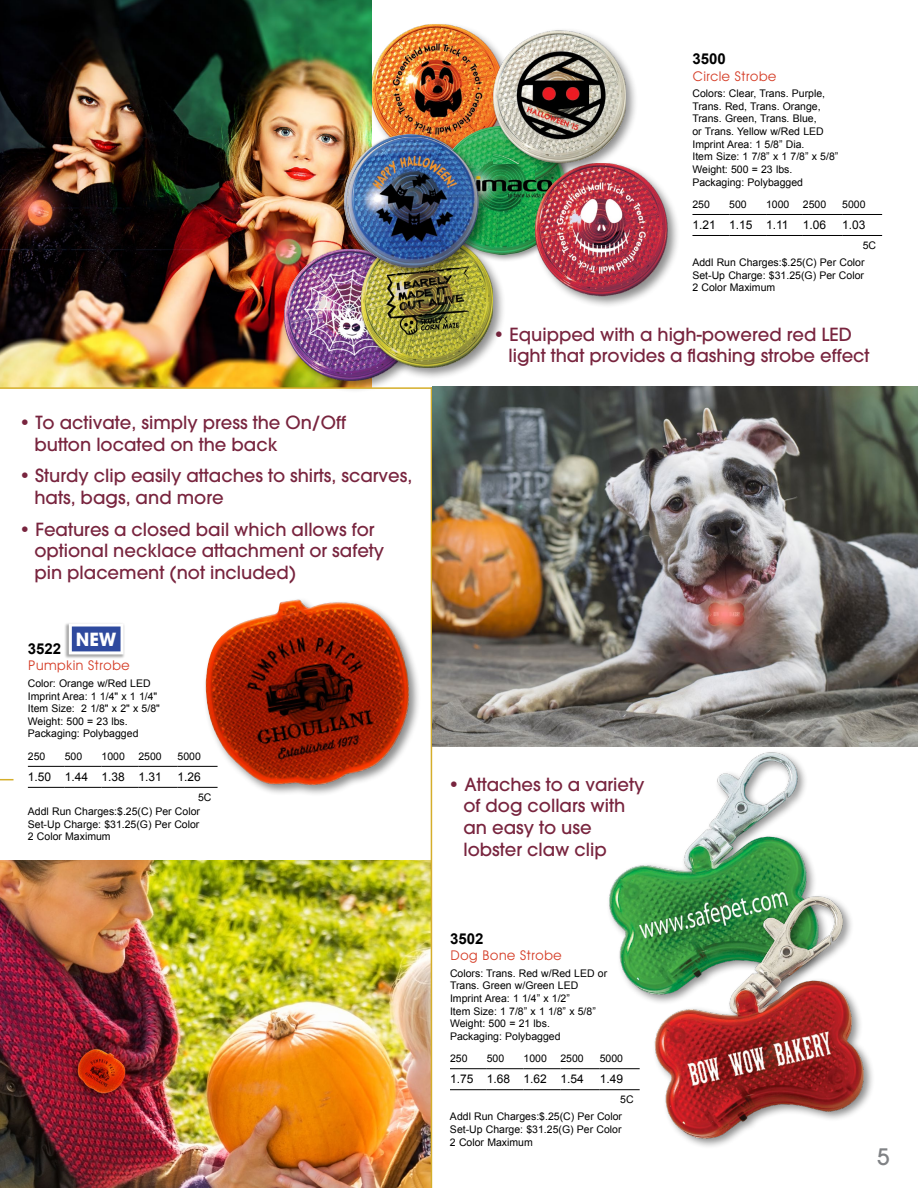
<style>
.page{position:relative;width:918px;height:1188px;background:#fff}
.page>*{position:absolute;margin:0;border:0;box-sizing:border-box;transform-origin:0 0}
.t1{font:500 22.5px "Avant Garde";color:#808285}
.t2{font:500 18px/21.6px "Avant Garde";color:#78243e}
.t3{font:700 18px "Avant Garde";color:#fff}
.t4{font:700 15px "Arial";color:#000}
.t5{font:13.5px "Avant Garde";color:#d53d27}
.t6{font:12px "Arial";color:#000}
.t7{font:10.5px/12.6px "Arial";color:#000}
</style>
<div class="page">
<svg style="left:0;top:779px;width:14px;height:1px"></svg>
<img style="left:372px;top:24px;width:118px;height:107px">
<img style="left:0;top:0;width:372px;height:387px">
<hr style="left:692px;top:214px;width:37px;height:1px;background:#000">
<hr style="left:729px;top:214px;width:37px;height:1px;background:#000">
<hr style="left:766px;top:214px;width:37px;height:1px;background:#000">
<hr style="left:803px;top:214px;width:39px;height:1px;background:#000">
<hr style="left:842px;top:214px;width:40px;height:1px;background:#000">
<hr style="left:692px;top:235px;width:37px;height:1px;background:#000">
<hr style="left:729px;top:235px;width:37px;height:1px;background:#000">
<hr style="left:766px;top:235px;width:37px;height:1px;background:#000">
<hr style="left:803px;top:235px;width:39px;height:1px;background:#000">
<hr style="left:842px;top:235px;width:40px;height:1px;background:#000">
<div style="left:341px;top:131px;width:144px;height:144px;background:#000;opacity:.45"></div>
<div style="left:434px;top:123px;width:140px;height:140px;background:#000;opacity:.45"></div>
<img style="left:436px;top:126px;width:96px;height:129px">
<div style="left:281px;top:245px;width:148px;height:148px;background:#000;opacity:.45"></div>
<img style="left:284px;top:249px;width:74px;height:132px">
<div style="left:358px;top:232px;width:148px;height:149px;background:#000;opacity:.45"></div>
<img style="left:361px;top:235px;width:132px;height:133px">
<div style="left:344px;top:134px;width:147px;height:146px;background:#000;opacity:.45"></div>
<img style="left:347px;top:137px;width:131px;height:131px">
<div style="left:532px;top:160px;width:148px;height:149px;background:#000;opacity:.45"></div>
<img style="left:535px;top:163px;width:132px;height:133px">
<div style="left:490px;top:28px;width:148px;height:149px;background:#000;opacity:.45"></div>
<img style="left:494px;top:31px;width:132px;height:132px">
<hr style="left:28px;top:766px;width:37px;height:1px;background:#000">
<hr style="left:65px;top:766px;width:37px;height:1px;background:#000">
<hr style="left:102px;top:766px;width:36px;height:1px;background:#000">
<hr style="left:138px;top:766px;width:40px;height:1px;background:#000">
<hr style="left:178px;top:766px;width:40px;height:1px;background:#000">
<hr style="left:28px;top:787px;width:37px;height:1px;background:#000">
<hr style="left:65px;top:787px;width:37px;height:1px;background:#000">
<hr style="left:102px;top:787px;width:36px;height:1px;background:#000">
<hr style="left:138px;top:787px;width:40px;height:1px;background:#000">
<hr style="left:178px;top:787px;width:40px;height:1px;background:#000">
<div style="left:64px;top:623px;width:61px;height:37px;background:#000;opacity:.35"></div>
<svg style="left:69px;top:624px;width:55px;height:30px"></svg>
<img style="left:0;top:860px;width:431px;height:328px">
<hr style="left:0;top:387px;width:918px;height:2px;background:#d5ae2a">
<hr style="left:431px;top:387px;width:1px;height:801px;background:#d5ae2a">
<div style="left:203px;top:597px;width:218px;height:200px;background:#000;opacity:.45"></div>
<img style="left:206px;top:600px;width:205px;height:186px">
<hr style="left:450px;top:1068px;width:37px;height:1px;background:#000">
<hr style="left:487px;top:1068px;width:37px;height:1px;background:#000">
<hr style="left:524px;top:1068px;width:36px;height:1px;background:#000">
<hr style="left:560px;top:1068px;width:40px;height:1px;background:#000">
<hr style="left:600px;top:1068px;width:40px;height:1px;background:#000">
<hr style="left:450px;top:1089px;width:37px;height:1px;background:#000">
<hr style="left:487px;top:1089px;width:37px;height:1px;background:#000">
<hr style="left:524px;top:1089px;width:36px;height:1px;background:#000">
<hr style="left:560px;top:1089px;width:40px;height:1px;background:#000">
<hr style="left:600px;top:1089px;width:40px;height:1px;background:#000">
<img style="left:576px;top:746px;width:291px;height:221px">
<img style="left:621px;top:880px;width:252px;height:267px">
<img style="left:432px;top:387px;width:486px;height:359px">
<h2 class="t2" style="left:34px;top:412px;width:313px;text-indent:-15px">• To activate, simply press the On/Off button located on the back</h2>
<h2 class="t2" style="left:34px;top:465px;width:380px;text-indent:-15px">• Sturdy clip easily attaches to shirts, scarves, hats, bags, and more</h2>
<h2 class="t2" style="left:34px;top:518px;width:351px;text-indent:-15px">• Features a closed bail which allows for optional necklace attachment or safety pin placement (not included)</h2>
<h2 class="t3" style="left:76px;top:628px;width:42px">NEW</h2>
<h3 class="t4" style="left:28px;top:639px;width:35px">3522</h3>
<p class="t5" style="left:28px;top:657px;width:104px">Pumpkin Strobe</p>
<p class="t7" style="left:28px;top:677px;width:134px">Color: Orange w/Red LED<br>Imprint Area: 1 1/4" x 1 1/4"<br>Item Size: 2 1/8" x 2" x 5/8"<br>Weight: 500 = 23 lbs.<br>Packaging: Polybagged</p>
<p class="t7" style="left:28px;top:750px;width:19px">250</p>
<p class="t7" style="left:65px;top:750px;width:19px">500</p>
<p class="t7" style="left:102px;top:750px;width:25px">1000</p>
<p class="t7" style="left:138px;top:750px;width:25px">2500</p>
<p class="t7" style="left:178px;top:750px;width:25px">5000</p>
<p class="t6" style="left:28px;top:769px;width:135px">1.50 1.44 1.38 1.31</p>
<p class="t6" style="left:178px;top:769px;width:25px">1.26</p>
<p class="t7" style="left:28px;top:790px;width:185px;line-height:14px;text-indent:170px">5C<br>Addl Run Charges:$.25(C) Per Color</p>
<p class="t7" style="left:28px;top:818px;width:173px">Set-Up Charge: $31.25(G) Per Color<br>2 Color Maximum</p>
<h3 class="t4" style="left:692px;top:49px;width:35px">3500</h3>
<p class="t5" style="left:692px;top:68px;width:86px">Circle Strobe</p>
<p class="t7" style="left:692px;top:87px;width:147px">Colors: Clear, Trans. Purple,<br>Trans. Red, Trans. Orange,<br>Trans. Green, Trans. Blue,<br>or Trans. Yellow w/Red LED<br>Imprint Area: 1 5/8” Dia.<br>Item Size: 1 7/8” x 1 7/8” x 5/8”<br>Weight: 500 = 23 lbs.<br>Packaging: Polybagged</p>
<p class="t7" style="left:692px;top:198px;width:19px">250</p>
<p class="t7" style="left:729px;top:198px;width:19px">500</p>
<p class="t7" style="left:766px;top:198px;width:25px">1000</p>
<p class="t7" style="left:803px;top:198px;width:25px">2500</p>
<p class="t7" style="left:842px;top:198px;width:25px">5000</p>
<p class="t6" style="left:692px;top:217px;width:135px">1.21 1.15 1.11 1.06</p>
<p class="t6" style="left:842px;top:217px;width:25px">1.03</p>
<p class="t7" style="left:692px;top:237px;width:185px;line-height:17px;text-indent:170px">5C<br>Addl Run Charges:$.25(C) Per Color</p>
<p class="t7" style="left:692px;top:269px;width:173px">Set-Up Charge: $31.25(G) Per Color<br>2 Color Maximum</p>
<h2 class="t2" style="left:509px;top:324px;width:363px;text-indent:-15px">• Equipped with a high-powered red LED light that provides a flashing strobe effect</h2>
<h2 class="t2" style="left:463px;top:774px;width:182px;text-indent:-15px">• Attaches to a variety of dog collars with an easy to use lobster claw clip</h2>
<h3 class="t4" style="left:450px;top:929px;width:35px">3502</h3>
<p class="t5" style="left:450px;top:947px;width:114px">Dog Bone Strobe</p>
<p class="t7" style="left:450px;top:967px;width:159px">Colors: Trans. Red w/Red LED or<br>Trans. Green w/Green LED<br>Imprint Area: 1 1/4” x 1/2”<br>Item Size: 1 7/8” x 1 1/8” x 5/8”<br>Weight: 500 = 21 lbs.<br>Packaging: Polybagged</p>
<p class="t7" style="left:450px;top:1053px;width:19px">250</p>
<p class="t7" style="left:487px;top:1053px;width:19px">500</p>
<p class="t7" style="left:524px;top:1053px;width:25px">1000</p>
<p class="t7" style="left:560px;top:1053px;width:25px">2500</p>
<p class="t7" style="left:600px;top:1053px;width:25px">5000</p>
<p class="t6" style="left:450px;top:1071px;width:135px">1.75 1.68 1.62 1.54</p>
<p class="t6" style="left:600px;top:1071px;width:25px">1.49</p>
<p class="t7" style="left:450px;top:1091px;width:185px;line-height:17px;text-indent:170px">5C<br>Addl Run Charges:$.25(C) Per Color</p>
<p class="t7" style="left:450px;top:1123px;width:173px">Set-Up Charge: $31.25(G) Per Color<br>2 Color Maximum</p>
<h1 class="t1" style="left:877px;top:1143px;width:14px">5</h1>
</div>
